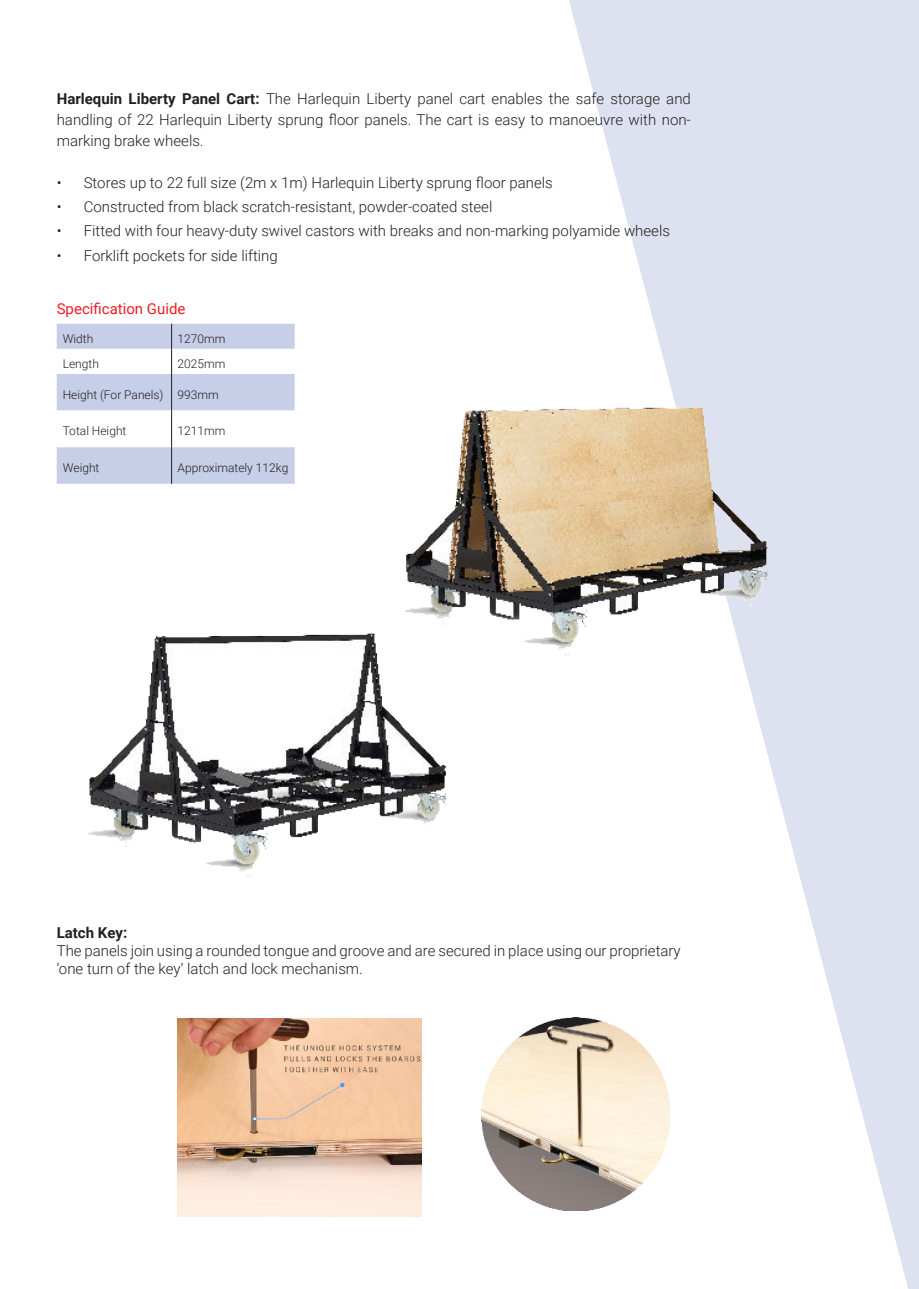
<style>
.page{position:relative;width:919px;height:1289px;background:#fff}
.page>*{position:absolute;margin:0;border:0;box-sizing:border-box;transform-origin:0 0}
.t1{font:300 15px/21px "Roboto";color:#231f20;text-align:justify}
.t2{font:15px "Roboto";color:#ee1d23}
.t3{font:700 15px "Roboto";color:#231f20}
.t4{font:300 12px "Roboto";color:#231f20}
.s1{font-weight:700}
</style>
<div class="page">
<svg style="left:564px;top:0;width:354px;height:1288px;fill:#dee2f0"></svg>
<img style="left:88px;top:636px;width:358px;height:242px">
<img style="left:301px;top:327px;width:520px;height:389px">
<svg style="left:57px;top:324px;width:237px;height:160px"></svg>
<hr style="left:171px;top:374px;width:1px;height:36px;background:#231f20">
<hr style="left:171px;top:410px;width:1px;height:37px;background:#231f20">
<hr style="left:171px;top:447px;width:1px;height:37px;background:#231f20">
<img style="left:482px;top:1017px;width:187px;height:193px">
<img style="left:178px;top:1018px;width:244px;height:198px">
<p class="t1" style="left:57px;top:88px;width:635px"><span class="s1">Harlequin Liberty Panel Cart:</span> The Harlequin Liberty panel cart enables the safe storage and handling of 22 Harlequin Liberty sprung floor panels. The cart is easy to manoeuvre with non&shy;marking brake wheels.</p>
<p class="t1" style="left:57px;top:174px;width:497px">• Stores up to 22 full size (2m x 1m) Harlequin Liberty sprung floor panels</p>
<p class="t1" style="left:57px;top:198px;width:437px">• Constructed from black scratch-resistant, powder-coated steel</p>
<p class="t1" style="left:57px;top:222px;width:614px">• Fitted with four heavy-duty swivel castors with breaks and non-marking polyamide wheels</p>
<p class="t1" style="left:57px;top:246px;width:222px">• Forklift pockets for side lifting</p>
<p class="t2" style="left:57px;top:298px;width:130px">Specification Guide</p>
<p class="t4" style="left:63px;top:330px;width:32px">Width</p>
<p class="t4" style="left:177px;top:330px;width:49px">1270mm</p>
<p class="t4" style="left:63px;top:355px;width:38px">Length</p>
<p class="t4" style="left:177px;top:355px;width:49px">2025mm</p>
<p class="t4" style="left:63px;top:386px;width:158px">Height (For Panels) 993mm</p>
<p class="t4" style="left:63px;top:422px;width:65px">Total Height</p>
<p class="t4" style="left:177px;top:422px;width:49px">1211mm</p>
<p class="t4" style="left:63px;top:459px;width:38px">Weight</p>
<p class="t4" style="left:177px;top:459px;width:112px">Approximately 112kg</p>
<p class="t3" style="left:57px;top:926px;width:72px">Latch Key:</p>
<p class="t1" style="left:57px;top:941px;width:625px;line-height:18px">The panels join using a rounded tongue and groove and are secured in place using our proprietary ‘one turn of the key’ latch and lock mechanism.</p>
</div>
